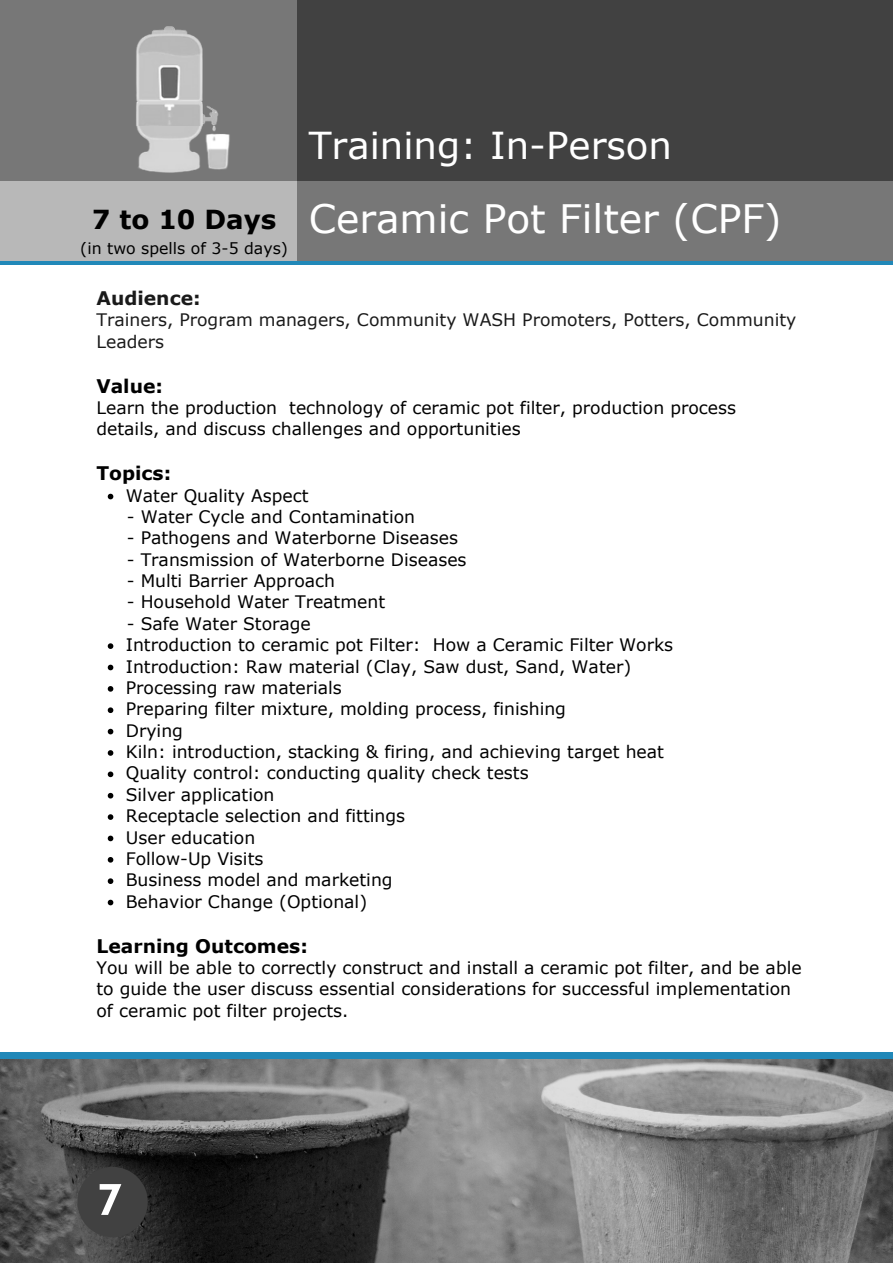
<style>
.page{position:relative;width:893px;height:1264px;background:#fff}
.page>*{position:absolute;margin:0;border:0;box-sizing:border-box;transform-origin:0 0}
.t1{font:700 50.1px "Neutraface Text";color:#fff}
.t2{font:39.15px "Verdana";color:#fff}
.t3{font:37.2px "Verdana";color:#fff}
.t4{font:700 18.75px "Verdana";color:#000}
.t5{font:700 18.75px "Verdana";color:#1a1a1a}
.t6{font:17.25px/21.3px "Verdana";color:#000}
.t7{font:17.25px/21.3px "Verdana";color:#1a1a1a}
.t8{font:15.75px "Verdana";color:#000}
.s1{font-weight:700;font-size:26.25px;color:#000}
</style>
<div class="page">
<div style="left:32px;top:0;width:860px;height:260px;background:#777"></div>
<div style="left:0;top:0;width:297px;height:260px;background:#b8b8b8"></div>
<div style="left:32px;top:0;width:860px;height:181px;background:#414141"></div>
<div style="left:0;top:0;width:297px;height:181px;background:#777"></div>
<svg style="left:108px;top:494px;width:5px;height:5px"></svg>
<svg style="left:108px;top:643px;width:5px;height:6px"></svg>
<svg style="left:108px;top:664px;width:5px;height:6px"></svg>
<svg style="left:108px;top:686px;width:5px;height:5px"></svg>
<svg style="left:108px;top:707px;width:5px;height:6px"></svg>
<svg style="left:108px;top:728px;width:5px;height:6px"></svg>
<svg style="left:108px;top:750px;width:5px;height:5px"></svg>
<svg style="left:108px;top:771px;width:5px;height:6px"></svg>
<svg style="left:108px;top:793px;width:5px;height:5px"></svg>
<svg style="left:108px;top:814px;width:5px;height:5px"></svg>
<svg style="left:108px;top:835px;width:5px;height:6px"></svg>
<svg style="left:108px;top:857px;width:5px;height:5px"></svg>
<svg style="left:108px;top:878px;width:5px;height:6px"></svg>
<svg style="left:108px;top:899px;width:5px;height:6px"></svg>
<div style="left:0;top:1052px;width:892px;height:192px;background:#2188b8"></div>
<img style="left:0;top:1059px;width:892px;height:203px">
<div style="left:77px;top:1166px;width:71px;height:71px;background:#414141;border-radius:50%"></div>
<img style="left:136px;top:125px;width:94px;height:48px">
<img style="left:136px;top:26px;width:83px;height:99px">
<h3 class="t3" style="left:309px;top:122px;width:364px">Training: In-Person</h3>
<h2 class="t2" style="left:92px;top:193px;width:691px"><span class="s1">7 to 10 Days</span> Ceramic Pot Filter (CPF)</h2>
<p class="t8" style="left:80px;top:238px;width:209px">(in two spells of 3-5 days)</p>
<p class="t5" style="left:96px;top:286px;width:106px">Audience:</p>
<p class="t7" style="left:96px;top:309px;width:701px">Trainers, Program managers, Community WASH Promoters, Potters, Community<br>Leaders</p>
<p class="t4" style="left:96px;top:374px;width:68px">Value:</p>
<p class="t6" style="left:96px;top:396px;width:641px">Learn the production technology of ceramic pot filter, production process details, and discuss challenges and opportunities</p>
<p class="t4" style="left:96px;top:461px;width:76px">Topics:</p>
<p class="t6" style="left:127px;top:505px;width:290px">- Water Cycle and Contamination</p>
<p class="t6" style="left:127px;top:527px;width:333px">- Pathogens and Waterborne Diseases</p>
<p class="t6" style="left:127px;top:548px;width:341px">- Transmission of Waterborne Diseases</p>
<p class="t6" style="left:127px;top:569px;width:210px">- Multi Barrier Approach</p>
<p class="t6" style="left:127px;top:591px;width:260px">- Household Water Treatment</p>
<p class="t6" style="left:127px;top:612px;width:185px">- Safe Water Storage</p>
<p class="t6" style="left:126px;top:484px;width:184px">Water Quality Aspect</p>
<p class="t6" style="left:126px;top:633px;width:549px">Introduction to ceramic pot Filter: How a Ceramic Filter Works Introduction: Raw material (Clay, Saw dust, Sand, Water)<br>Processing raw materials<br>Preparing filter mixture, molding process, finishing<br>Drying<br>Kiln: introduction, stacking &amp; firing, and achieving target heat Quality control: conducting quality check tests<br>Silver application<br>Receptacle selection and fittings<br>User education<br>Follow-Up Visits<br>Business model and marketing<br>Behavior Change (Optional)</p>
<p class="t4" style="left:96px;top:933px;width:213px">Learning Outcomes:</p>
<p class="t6" style="left:96px;top:956px;width:706px">You will be able to correctly construct and install a ceramic pot filter, and be able to guide the user discuss essential considerations for successful implementation of ceramic pot filter projects.</p>
<h1 class="t1" style="left:98px;top:1171px;width:26px">7</h1>
</div>
